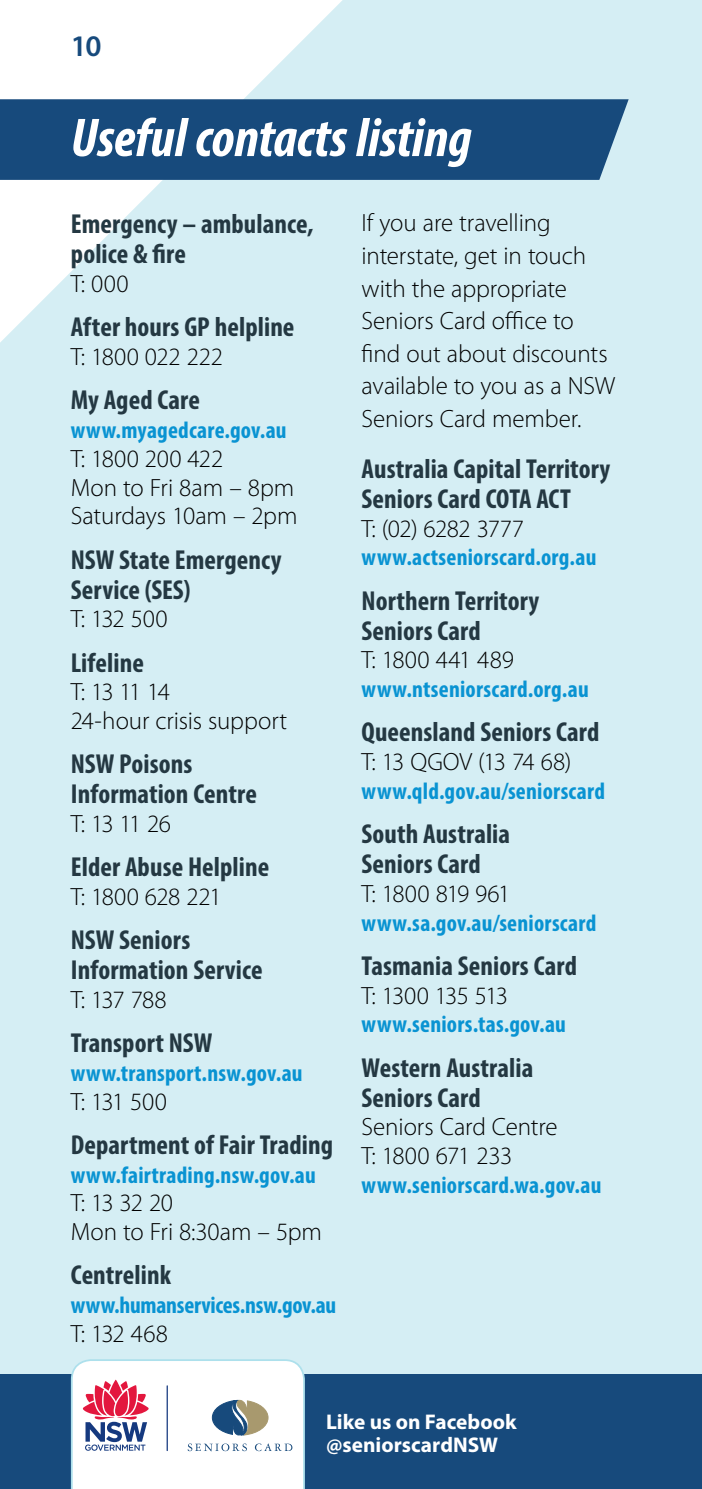
<style>
.page{position:relative;width:702px;height:1489px;background:#fff}
.page>*{position:absolute;margin:0;border:0;box-sizing:border-box;transform-origin:0 0}
._00_H1{font:italic 700 condensed 55px "Myriad Pro";letter-spacing:-.005em;color:#fff}
.t1{font:600 30px "Myriad Pro";color:#174a7c}
._01_H5{font:700 condensed 27.5px/30px "Myriad Pro";letter-spacing:.005em;color:#243842}
._02_largeB{font:300 25px/28.8px "Myriad Pro";letter-spacing:-.01em;color:#000}
._02_large_body{font:300 25px/32.5px "Myriad Pro";letter-spacing:-.005em;color:#000}
._02_largeB-2{font:300 25px "Myriad Pro";letter-spacing:-.05em;color:#000}
._02_largeB-3{font:300 25px "Myriad Pro";letter-spacing:-.06em;color:#000}
._02_largeB-4{font:700 condensed 23.75px "Myriad Pro";letter-spacing:.01em;color:#0993d2}
._02_largeB-5{font:700 condensed 23.75px "Myriad Pro";letter-spacing:-.01em;color:#0993d2}
.t2{font:700 21.25px/23px "Myriad Pro";color:#fff}
</style>
<div class="page">
<div style="left:0;top:0;width:702px;height:1488px;background:#d5eef4"></div>
<svg style="left:0;top:0;width:629px;height:342px"></svg>
<div style="left:0;top:99px;width:628px;height:81px;background:#174a7c"></div>
<div style="left:0;top:1374px;width:702px;height:114px;background:#174a7c"></div>
<svg style="left:70px;top:1359px;width:235px;height:129px"></svg>
<p class="t1" style="left:71px;top:27px;width:32px">10</p>
<h2 class="_00_H1" style="left:71px;top:103px;width:402px">Useful contacts listing</h2>
<h3 class="_01_H5" style="left:71px;top:208px;width:244px">Emergency – ambulance, police &amp; fire</h3>
<p class="_02_largeB" style="left:71px;top:269px;width:59px">T: 000</p>
<h3 class="_01_H5" style="left:71px;top:311px;width:225px">After hours GP helpline</h3>
<p class="_02_largeB" style="left:71px;top:342px;width:154px">T: 1800 022 222</p>
<h3 class="_01_H5" style="left:71px;top:384px;width:131px">My Aged Care</h3>
<p class="_02_largeB-4" style="left:71px;top:415px;width:217px">www.myagedcare.gov.au</p>
<p class="_02_largeB" style="left:71px;top:444px;width:228px">T: 1800 200 422<br>Mon to Fri 8am – 8pm<br>Saturdays 10am – 2pm</p>
<h3 class="_01_H5" style="left:71px;top:544px;width:212px">NSW State Emergency<br>Service (SES)</h3>
<p class="_02_largeB" style="left:71px;top:604px;width:98px">T: 132 500</p>
<h3 class="_01_H5" style="left:71px;top:646px;width:75px">Lifeline</h3>
<p class="_02_largeB" style="left:71px;top:677px;width:218px">T: 13 11 14<br>24-hour crisis support</p>
<h3 class="_01_H5" style="left:71px;top:748px;width:187px">NSW Poisons<br>Information Centre</h3>
<p class="_02_largeB" style="left:71px;top:809px;width:102px">T: 13 11 26</p>
<h3 class="_01_H5" style="left:71px;top:851px;width:200px">Elder Abuse Helpline</h3>
<p class="_02_largeB" style="left:71px;top:882px;width:152px">T: 1800 628 221</p>
<h3 class="_01_H5" style="left:71px;top:924px;width:193px">NSW Seniors<br>Information Service</h3>
<p class="_02_largeB" style="left:71px;top:984px;width:97px">T: 137 788</p>
<h3 class="_01_H5" style="left:71px;top:1027px;width:143px">Transport NSW</h3>
<p class="_02_largeB-4" style="left:71px;top:1058px;width:233px">www.transport.nsw.gov.au</p>
<p class="_02_largeB" style="left:71px;top:1086px;width:97px">T: 131 500</p>
<h3 class="_01_H5" style="left:71px;top:1129px;width:264px">Department of Fair Trading</h3>
<p class="_02_largeB-4" style="left:71px;top:1159px;width:246px">www.fairtrading.nsw.gov.au</p>
<p class="_02_largeB" style="left:71px;top:1188px;width:252px">T: 13 32 20<br>Mon to Fri 8:30am – 5pm</p>
<h3 class="_01_H5" style="left:71px;top:1259px;width:102px">Centrelink</h3>
<p class="_02_largeB-5" style="left:71px;top:1290px;width:267px">www.humanservices.nsw.gov.au</p>
<p class="_02_largeB" style="left:71px;top:1318px;width:99px">T: 132 468</p>
<p class="_02_large_body" style="left:361px;top:207px;width:255px">If you are travelling interstate, get in touch with the appropriate<br>Seniors Card office to find out about discounts available to you as a NSW<br>Seniors Card member.</p>
<h3 class="_01_H5" style="left:361px;top:453px;width:250px">Australia Capital Territory<br>Seniors Card COTA ACT</h3>
<p class="_02_largeB" style="left:361px;top:513px;width:164px">T: (02) 6282 3777</p>
<p class="_02_largeB-4" style="left:361px;top:542px;width:236px">www.actseniorscard.org.au</p>
<h3 class="_01_H5" style="left:361px;top:585px;width:179px">Northern Territory<br>Seniors Card</h3>
<p class="_02_largeB" style="left:361px;top:645px;width:154px">T: 1800 441 489</p>
<p class="_02_largeB-4" style="left:361px;top:674px;width:229px">www.ntseniorscard.org.au</p>
<h3 class="_01_H5" style="left:361px;top:716px;width:239px">Queensland Seniors Card</h3>
<p class="_02_largeB" style="left:361px;top:747px;width:211px">T: 13 QGOV (13 74 68)</p>
<p class="_02_largeB-4" style="left:361px;top:776px;width:245px">www.qld.gov.au/seniorscard</p>
<h3 class="_01_H5" style="left:361px;top:818px;width:150px">South Australia<br>Seniors Card</h3>
<p class="_02_largeB-2" style="left:361px;top:878px;width:150px">T: 1800 819 961</p>
<p class="_02_largeB-4" style="left:361px;top:907px;width:236px">www.sa.gov.au/seniorscard</p>
<h3 class="_01_H5" style="left:361px;top:950px;width:217px">Tasmania Seniors Card</h3>
<p class="_02_largeB-3" style="left:361px;top:980px;width:148px">T: 1300 135 513</p>
<p class="_02_largeB-4" style="left:361px;top:1009px;width:206px">www.seniors.tas.gov.au</p>
<h3 class="_01_H5" style="left:361px;top:1051px;width:173px">Western Australia<br>Seniors Card</h3>
<p class="_02_largeB" style="left:361px;top:1112px;width:197px">Seniors Card Centre<br>T: 1800 671 233</p>
<p class="_02_largeB-4" style="left:361px;top:1169px;width:241px">www.seniorscard.wa.gov.au</p>
<p class="t2" style="left:326px;top:1409px;width:192px">Like us on Facebook @seniorscardNSW</p>
</div>
